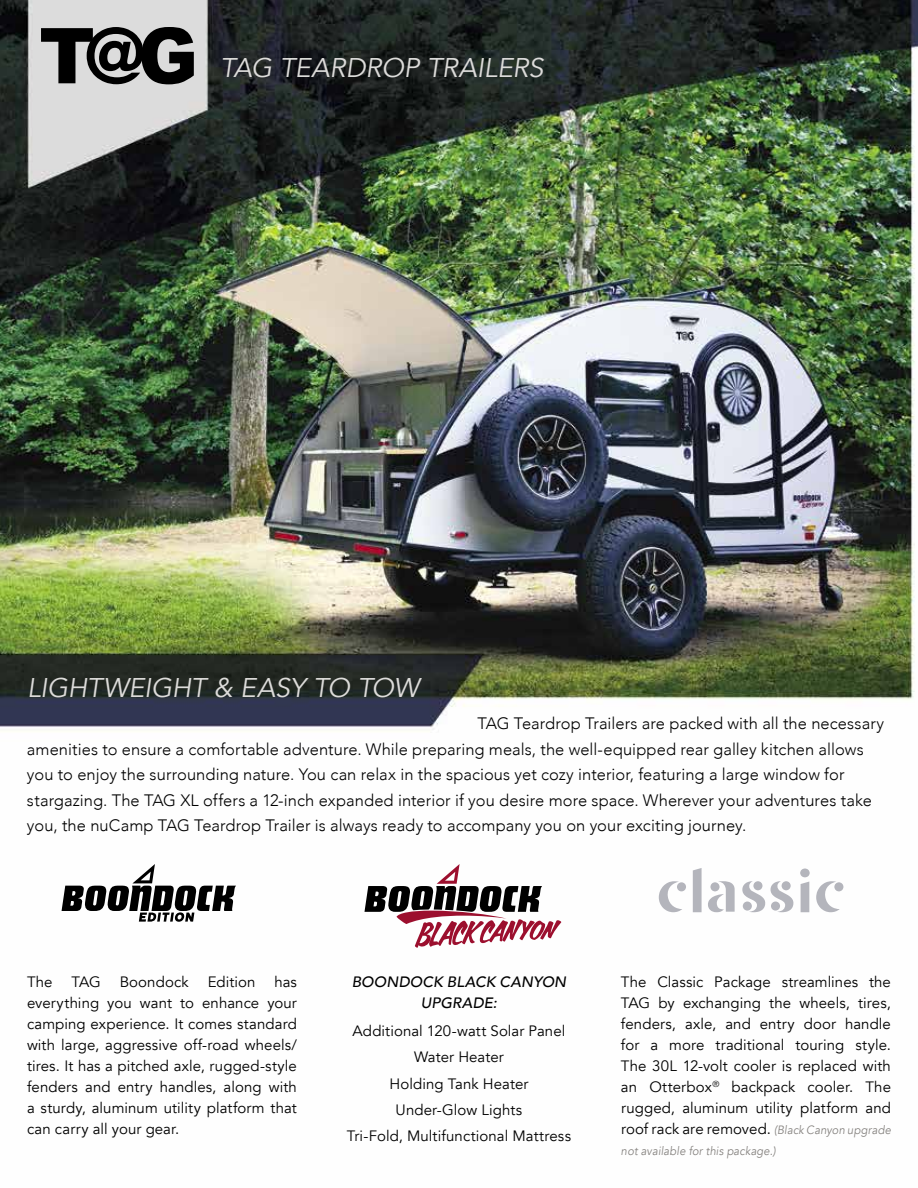
<style>
.page{position:relative;width:918px;height:1188px;background:#fff}
.page>*{position:absolute;margin:0;border:0;box-sizing:border-box;transform-origin:0 0}
.t1{font:italic 27px "Avenir";letter-spacing:-.01em;color:#dddcda}
.t2{font:300 16.5px/25.5px "Avenir";letter-spacing:.005em;color:#000}
.t3{font:15px/21px "Avenir";letter-spacing:.005em;color:#000;text-align:justify}
.t4{font:italic 500 15px/21px "Avenir";letter-spacing:.005em;color:#000;text-align:center}
.t5{font:italic 12px "Avenir";letter-spacing:.01em;color:#85827f;scale:.93 1}
.s1{font-style:italic;font-size:12px;color:#85827f}
</style>
<div class="page">
<img style="left:0;top:0;width:918px;height:923px">
<svg style="left:41px;top:27px;width:153px;height:57px;background:#5c5c5c"></svg>
<svg style="left:62px;top:864px;width:174px;height:58px"></svg>
<svg style="left:364px;top:864px;width:197px;height:84px"></svg>
<svg style="left:800px;top:869px;width:10px;height:43px"></svg>
<svg style="left:693px;top:868px;width:9px;height:44px"></svg>
<svg style="left:659px;top:881px;width:23px;height:31px"></svg>
<div style="left:677px;top:882px;width:9px;height:9px;background:#b4b5bc;border-radius:50%"></div>
<svg style="left:708px;top:881px;width:27px;height:31px"></svg>
<svg style="left:742px;top:881px;width:23px;height:31px"></svg>
<svg style="left:771px;top:881px;width:22px;height:31px"></svg>
<svg style="left:816px;top:881px;width:24px;height:31px"></svg>
<div style="left:834px;top:882px;width:9px;height:9px;background:#b4b5bc;border-radius:50%"></div>
<h1 class="t1" style="left:220px;top:51px;width:325px">TAG TEARDROP TRAILERS</h1>
<h1 class="t1" style="left:27px;top:671px;width:394px">LIGHTWEIGHT &amp; EASY TO TOW</h1>
<p class="t2" style="left:27px;top:711px;width:859px;text-indent:451px">TAG Teardrop Trailers are packed with all the necessary amenities to ensure a comfortable adventure. While preparing meals, the well-equipped rear galley kitchen allows you to enjoy the surrounding nature. You can relax in the spacious yet cozy interior, featuring a large window for stargazing. The TAG XL offers a 12-inch expanded interior if you desire more space. Wherever your adventures take you, the nuCamp TAG Teardrop Trailer is always ready to accompany you on your exciting journey.</p>
<p class="t3" style="left:27px;top:971px;width:27px">The</p>
<p class="t3" style="left:71px;top:971px;width:31px">TAG</p>
<p class="t3" style="left:120px;top:971px;width:71px">Boondock</p>
<p class="t3" style="left:208px;top:971px;width:49px">Edition</p>
<p class="t3" style="left:27px;top:971px;width:272px;text-indent:247px">has everything you want to enhance your camping experience. It comes standard with large, aggressive off-road wheels/ tires. It has a pitched axle, rugged-style fenders and entry handles, along with a sturdy, aluminum utility platform that can carry all your gear.</p>
<p class="t4" style="left:352px;top:972px;width:216px">BOONDOCK BLACK CANYON<br>UPGRADE:</p>
<p class="t3" style="left:347px;top:1018px;width:226px;line-height:26.4px;text-align:center">Additional 120-watt Solar Panel<br>Water Heater<br>Holding Tank Heater<br>Under-Glow Lights<br>Tri-Fold, Multifunctional Mattress</p>
<p class="t3" style="left:621px;top:971px;width:272px">The Classic Package streamlines the TAG by exchanging the wheels, tires, fenders, axle, and entry door handle for a more traditional touring style.<br>The 30L 12-volt cooler is replaced with an Otterbox<sup>®</sup> backpack cooler. The rugged, aluminum utility platform and roof rack are removed. <span class="s1">(Black Canyon upgrade</span></p>
<p class="t5" style="left:621px;top:1143px;width:168px">not available for this package.)</p>
</div>
